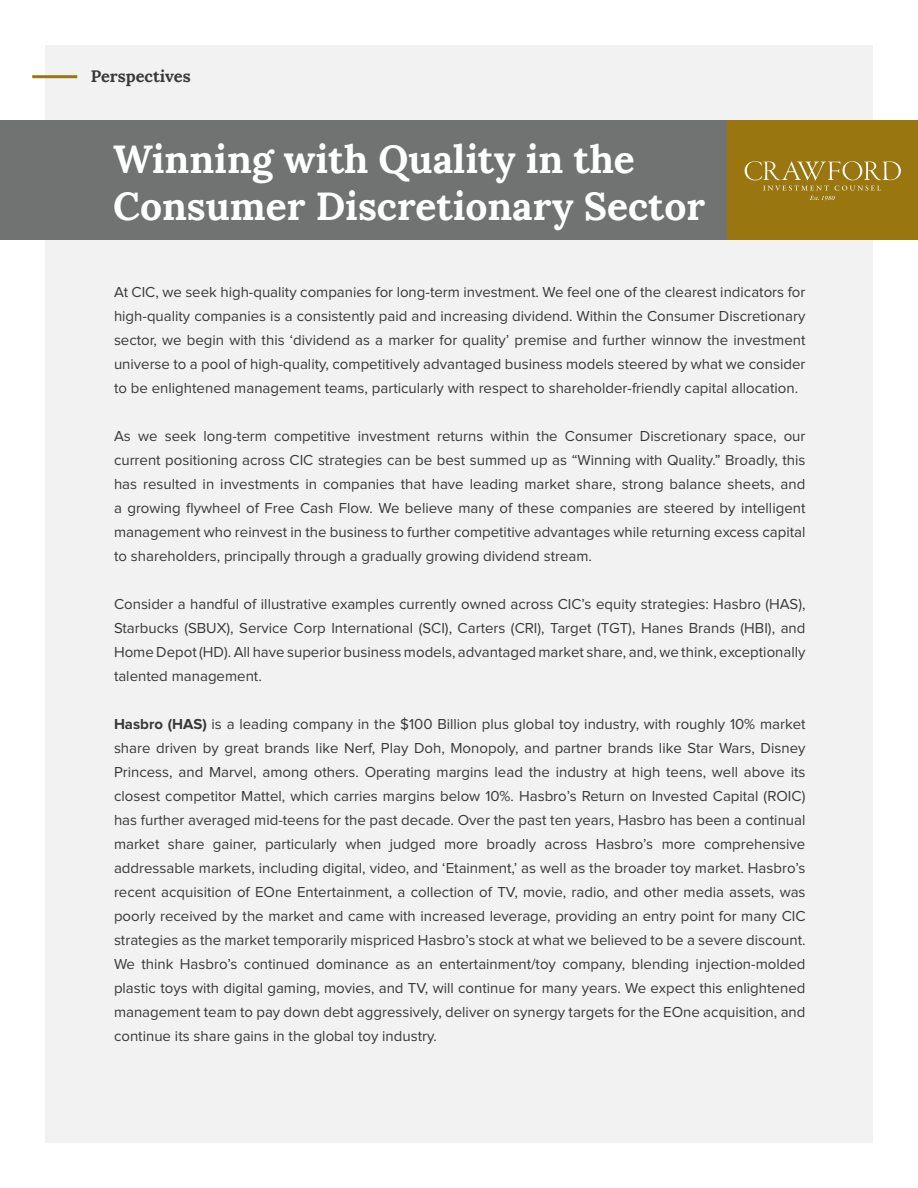
<style>
.page{position:relative;width:918px;height:1188px;background:#fff}
.page>*{position:absolute;margin:0;border:0;box-sizing:border-box;transform-origin:0 0}
.t1{font:700 39px/46.8px "Lora";color:#fff}
.t2{font:700 16.5px "Lora";color:#373a36}
.t3{font:15px/24px "Proxima Nova";color:#373a36;text-align:justify}
.s1{font-weight:700}
</style>
<div class="page">
<div style="left:45px;top:45px;width:828px;height:1098px;background:#f2f2f2"></div>
<hr style="left:32px;top:75px;width:45px;height:3px;background:#9a7611">
<div style="left:0;top:120px;width:918px;height:120px;background:#707372"></div>
<div style="left:728px;top:120px;width:190px;height:120px;background:#9a7611"></div>
<svg style="left:745px;top:161px;width:156px;height:39px"></svg>
<p class="t2" style="left:91px;top:65px;width:102px">Perspectives</p>
<p class="t1" style="left:113px;top:136px;width:593px">Winning with Quality in the<br>Consumer Discretionary Sector</p>
<p class="t3" style="left:114px;top:280px;width:693px">At CIC, we seek high-quality companies for long-term investment. We feel one of the clearest indicators for high-quality companies is a consistently paid and increasing dividend. Within the Consumer Discretionary sector, we begin with this ‘dividend as a marker for quality’ premise and further winnow the investment universe to a pool of high-quality, competitively advantaged business models steered by what we consider to be enlightened management teams, particularly with respect to shareholder-friendly capital allocation.</p>
<p class="t3" style="left:114px;top:424px;width:693px">As we seek long-term competitive investment returns within the Consumer Discretionary space, our current positioning across CIC strategies can be best summed up as “Winning with Quality.” Broadly, this has resulted in investments in companies that have leading market share, strong balance sheets, and a growing flywheel of Free Cash Flow. We believe many of these companies are steered by intelligent management who reinvest in the business to further competitive advantages while returning excess capital to shareholders, principally through a gradually growing dividend stream.</p>
<p class="t3" style="left:114px;top:592px;width:693px">Consider a handful of illustrative examples currently owned across CIC’s equity strategies: Hasbro (HAS), Starbucks (SBUX), Service Corp International (SCI), Carters (CRI), Target (TGT), Hanes Brands (HBI), and Home Depot (HD). All have superior business models, advantaged market share, and, we think, exceptionally talented management.</p>
<p class="t3" style="left:114px;top:712px;width:693px"><span class="s1">Hasbro (HAS)</span> is a leading company in the $100 Billion plus global toy industry, with roughly 10% market share driven by great brands like Nerf, Play Doh, Monopoly, and partner brands like Star Wars, Disney Princess, and Marvel, among others. Operating margins lead the industry at high teens, well above its closest competitor Mattel, which carries margins below 10%. Hasbro’s Return on Invested Capital (ROIC) has further averaged mid-teens for the past decade. Over the past ten years, Hasbro has been a continual market share gainer, particularly when judged more broadly across Hasbro’s more comprehensive addressable markets, including digital, video, and ‘Etainment,’ as well as the broader toy market. Hasbro’s recent acquisition of EOne Entertainment, a collection of TV, movie, radio, and other media assets, was poorly received by the market and came with increased leverage, providing an entry point for many CIC strategies as the market temporarily mispriced Hasbro’s stock at what we believed to be a severe discount.<br>We think Hasbro’s continued dominance as an entertainment/toy company, blending injection-molded plastic toys with digital gaming, movies, and TV, will continue for many years. We expect this enlightened management team to pay down debt aggressively, deliver on synergy targets for the EOne acquisition, and continue its share gains in the global toy industry.</p>
</div>
